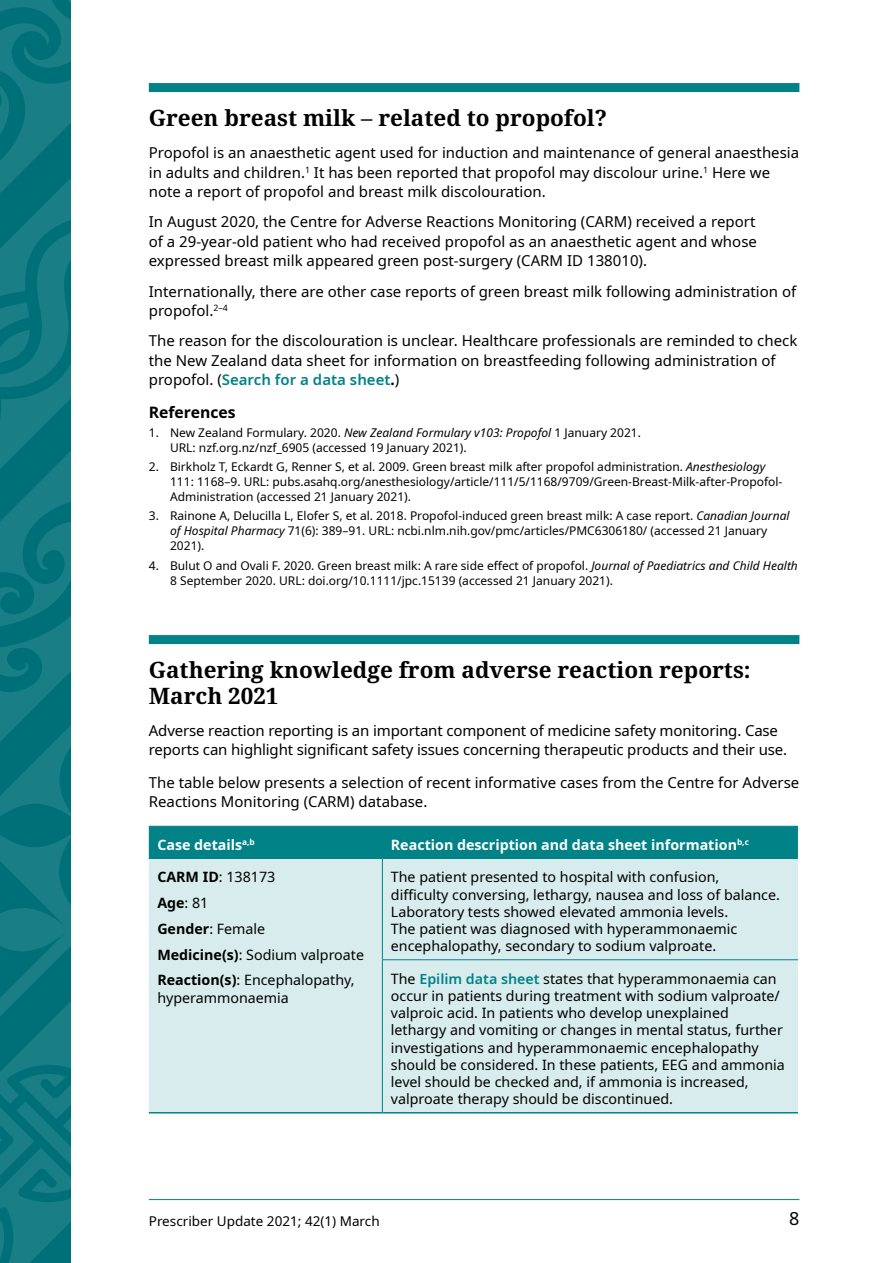
<style>
.page{position:relative;width:893px;height:1263px;background:#fff}
.page>*{position:absolute;margin:0;border:0;box-sizing:border-box;transform-origin:0 0}
.Main_Heading{font:700 22.5px/25.5px "Noto Serif";color:#000}
.t1{font:18px "Noto Sans";color:#000}
.Reference_head{font:700 15.75px "Noto Sans";color:#000}
.Body_text{font:15px/19.5px "Noto Sans";color:#000}
.Table_text{font:14.25px/17.2px "Noto Sans";color:#000}
.Table_text-2{font:700 14.25px "Noto Sans";color:#fff}
.Table_text-3{font:700 14.25px "Noto Sans";color:#000}
.t2{font:13.5px "Noto Sans";color:#000}
.References{font:12px/15px "Noto Sans";color:#000}
.References_last{font:12px/15px "Noto Sans";color:#000}
.s1{font-weight:600;color:#008287}
.s2{font-weight:700}
.s3{font-style:italic}
.s4{font-weight:400}
</style>
<div class="page">
<hr style="left:149px;top:1199px;width:650px;height:1px;background:#008287">
<svg style="left:0;top:1162px;width:70px;height:101px;background:#107880"></svg>
<svg style="left:0;top:1133px;width:70px;height:29px;background:#0e777f"></svg>
<svg style="left:0;top:0;width:70px;height:1133px;background:#0d777e"></svg>
<div style="left:149px;top:83px;width:650px;height:9px;background:#008287"></div>
<div style="left:149px;top:635px;width:650px;height:9px;background:#008287"></div>
<div style="left:149px;top:827px;width:649px;height:31px;background:#008287"></div>
<div style="left:149px;top:859px;width:649px;height:253px;background:#d9eced"></div>
<hr style="left:149px;top:826px;width:233px;height:1px;background:#008287">
<hr style="left:382px;top:826px;width:416px;height:1px;background:#008287">
<hr style="left:382px;top:827px;width:1px;height:31px;background:#008287">
<hr style="left:149px;top:858px;width:233px;height:1px;background:#008287">
<hr style="left:382px;top:858px;width:416px;height:1px;background:#008287">
<hr style="left:382px;top:859px;width:1px;height:100px;background:#008287">
<hr style="left:382px;top:959px;width:416px;height:1px;background:#008287">
<hr style="left:382px;top:960px;width:1px;height:152px;background:#008287">
<hr style="left:149px;top:1112px;width:233px;height:1px;background:#008287">
<hr style="left:382px;top:1112px;width:416px;height:1px;background:#008287">
<p class="Main_Heading" style="left:149px;top:106px;width:460px">Green breast milk – related to propofol?</p>
<p class="Body_text" style="left:149px;top:143px;width:652px">Propofol is an anaesthetic agent used for induction and maintenance of general anaesthesia in adults and children.<sup>1</sup> It has been reported that propofol may discolour urine.<sup>1</sup> Here we note a report of propofol and breast milk discolouration.</p>
<p class="Body_text" style="left:149px;top:213px;width:610px;text-align:justify">In August 2020, the Centre for Adverse Reactions Monitoring (CARM) received a report of a 29-year-old patient who had received propofol as an anaesthetic agent and whose expressed breast milk appeared green post-surgery (CARM ID 138010).</p>
<p class="Body_text" style="left:149px;top:282px;width:649px">Internationally, there are other case reports of green breast milk following administration of propofol.<sup>2–4</sup></p>
<p class="Body_text" style="left:149px;top:331px;width:650px">The reason for the discolouration is unclear. Healthcare professionals are reminded to check the New Zealand data sheet for information on breastfeeding following administration of propofol. (<span class="s1">Search for a data sheet</span><span class="s2">.</span>)</p>
<p class="Reference_head" style="left:149px;top:401px;width:88px">References</p>
<p class="References" style="left:170px;top:425px;width:472px;text-indent:-21px">1. New Zealand Formulary. 2020. <span class="s3">New Zealand Formulary v103: Propofol</span> 1 January 2021.<br>URL: nzf.org.nz/nzf_6905 (accessed 19 January 2021).</p>
<p class="References" style="left:170px;top:459px;width:614px;text-indent:-21px">2. Birkholz T, Eckardt G, Renner S, et al. 2009. Green breast milk after propofol administration. <span class="s3">Anesthesiology<br></span>111: 1168–9. URL: pubs.asahq.org/anesthesiology/article/111/5/1168/9709/Green-Breast-Milk-after-Propofol-<br>Administration (accessed 21 January 2021).</p>
<p class="References" style="left:170px;top:509px;width:621px;text-indent:-21px">3. Rainone A, Delucilla L, Elofer S, et al. 2018. Propofol-induced green breast milk: A case report. <span class="s3">Canadian Journal of Hospital Pharmacy</span> 71(6): 389–91. URL: ncbi.nlm.nih.gov/pmc/articles/PMC6306180/ (accessed 21 January<br>2021).</p>
<p class="References_last" style="left:170px;top:558px;width:629px;text-indent:-21px">4. Bulut O and Ovali F. 2020. Green breast milk: A rare side effect of propofol. <span class="s3">Journal of Paediatrics and Child Health<br></span>8 September 2020. URL: doi.org/10.1111/jpc.15139 (accessed 21 January 2021).</p>
<p class="Main_Heading" style="left:149px;top:658px;width:603px">Gathering knowledge from adverse reaction reports:<br>March 2021</p>
<p class="Body_text" style="left:149px;top:721px;width:640px">Adverse reaction reporting is an important component of medicine safety monitoring. Case reports can highlight significant safety issues concerning therapeutic products and their use.</p>
<p class="Body_text" style="left:149px;top:773px;width:652px">The table below presents a selection of recent informative cases from the Centre for Adverse<br>Reactions Monitoring (CARM) database.</p>
<p class="Table_text-2" style="left:157px;top:835px;width:99px">Case details<sup>a,b</sup></p>
<p class="Table_text-2" style="left:391px;top:835px;width:359px">Reaction description and data sheet information<sup>b,c</sup></p>
<p class="Table_text" style="left:157px;top:869px;width:119px"><span class="s2">CARM ID</span>: 138173</p>
<p class="Table_text-3" style="left:157px;top:893px;width:53px">Age<span class="s4">: 81</span></p>
<p class="Table_text" style="left:157px;top:920px;width:110px"><span class="s2">Gender</span>: Female</p>
<p class="Table_text" style="left:157px;top:946px;width:208px"><span class="s2">Medicine(s)</span>: Sodium valproate</p>
<p class="Table_text" style="left:157px;top:972px;width:199px"><span class="s2">Reaction(s)</span>: Encephalopathy, hyperammonaemia</p>
<p class="Table_text" style="left:391px;top:869px;width:391px">The patient presented to hospital with confusion, difficulty conversing, lethargy, nausea and loss of balance.<br>Laboratory tests showed elevated ammonia levels.<br>The patient was diagnosed with hyperammonaemic encephalopathy, secondary to sodium valproate.</p>
<p class="Table_text" style="left:391px;top:970px;width:395px">The <span class="s1">Epilim data sheet</span> states that hyperammonaemia can occur in patients during treatment with sodium valproate/ valproic acid. In patients who develop unexplained lethargy and vomiting or changes in mental status, further investigations and hyperammonaemic encephalopathy should be considered. In these patients, EEG and ammonia level should be checked and, if ammonia is increased, valproate therapy should be discontinued.</p>
<p class="t2" style="left:149px;top:1212px;width:232px">Prescriber Update 2021; 42(1) March</p>
<p class="t1" style="left:789px;top:1206px;width:12px">8</p>
</div>
